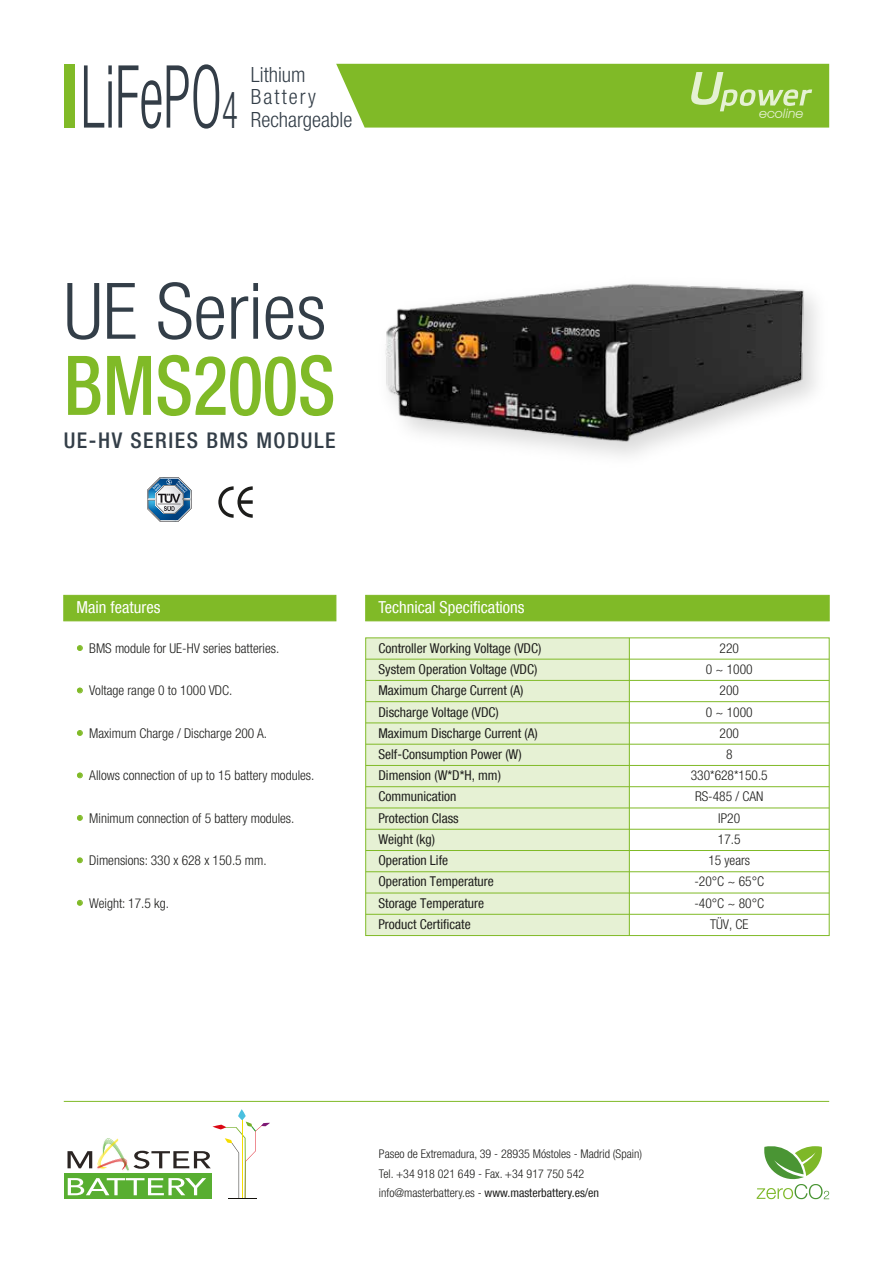
<style>
.page{position:relative;width:893px;height:1263px;background:#fff}
.page>*{position:absolute;margin:0;border:0;box-sizing:border-box;transform-origin:0 0}
.t1{font:300 condensed 87px "Helvetica Neue LT Com";color:#333d47;scale:.65 1}
.t2{font:500 condensed 82.5px "Helvetica Neue LT Com";color:#80ba27;scale:.88 1}
.t3{font:300 condensed 78px "Helvetica Neue LT Com";color:#333e48}
.t4{font:300 condensed 50.7px "Helvetica Neue LT Com";color:#333d47;scale:.65 1}
.t5{font:500 condensed 21.75px "Helvetica Neue LT Com";letter-spacing:.07em;color:#333e48}
.t6{font:300 condensed 21px/22.5px "Helvetica Neue LT Com";color:#333e48}
.t7{font:condensed 16.5px "Helvetica Neue LT Com";color:#fff}
.t8{font:condensed 13.5px/21.1px "Helvetica Neue LT Com";color:#1e1e1c}
.t9{font:300 condensed 13.5px "Helvetica Neue LT Com";color:#1d1d1b}
.t10{font:300 condensed 13.5px/21.1px "Helvetica Neue LT Com";color:#1e1e1c;text-align:center}
.t11{font:italic 13.05px "Avant Garde IT Cby BT";color:#fff}
.t12{font:300 condensed 12px/19.5px "Helvetica Neue LT Com";color:#1e1e1c}
.s1{color:#80ba27}
.s2{font-weight:400}
</style>
<div class="page">
<div style="left:366px;top:638px;width:263px;height:297px;background:#e6f1d4"></div>
<div style="left:64px;top:64px;width:10px;height:64px;background:#80ba27"></div>
<hr style="left:64px;top:1101px;width:765px;height:1px;background:#80ba27">
<svg style="left:336px;top:64px;width:493px;height:64px"></svg>
<svg style="left:77px;top:645px;width:6px;height:6px"></svg>
<svg style="left:77px;top:687px;width:6px;height:7px"></svg>
<svg style="left:77px;top:730px;width:6px;height:6px"></svg>
<svg style="left:77px;top:772px;width:6px;height:7px"></svg>
<svg style="left:77px;top:815px;width:6px;height:6px"></svg>
<svg style="left:77px;top:857px;width:6px;height:7px"></svg>
<svg style="left:77px;top:899px;width:6px;height:7px"></svg>
<div style="left:63px;top:595px;width:273px;height:26px;background:#80ba27"></div>
<div style="left:365px;top:637px;width:465px;height:299px;border:1px solid #80ba27"></div>
<hr style="left:629px;top:638px;width:1px;height:297px;background:#80ba27">
<hr style="left:366px;top:659px;width:463px;height:1px;background:#80ba27">
<hr style="left:366px;top:680px;width:463px;height:1px;background:#80ba27">
<hr style="left:366px;top:701px;width:463px;height:1px;background:#80ba27">
<div style="left:365px;top:595px;width:465px;height:26px;background:#80ba27"></div>
<hr style="left:366px;top:722px;width:463px;height:1px;background:#80ba27">
<hr style="left:366px;top:744px;width:463px;height:1px;background:#80ba27">
<div style="left:64px;top:1173px;width:148px;height:26px;background:linear-gradient(to bottom,#58ae31,#58ae31)"></div>
<hr style="left:242px;top:1119px;width:1px;height:80px;background:#f5dd00">
<svg style="left:238px;top:1109px;width:8px;height:11px"></svg>
<svg style="left:68px;top:1121px;width:202px;height:78px"></svg>
<hr style="left:366px;top:765px;width:463px;height:1px;background:#80ba27">
<hr style="left:366px;top:786px;width:463px;height:1px;background:#80ba27">
<hr style="left:366px;top:807px;width:463px;height:1px;background:#80ba27">
<hr style="left:366px;top:829px;width:463px;height:1px;background:#80ba27">
<hr style="left:366px;top:850px;width:463px;height:1px;background:#80ba27">
<hr style="left:366px;top:871px;width:463px;height:1px;background:#80ba27">
<hr style="left:366px;top:893px;width:463px;height:1px;background:#80ba27">
<hr style="left:366px;top:914px;width:463px;height:1px;background:#80ba27">
<svg style="left:218px;top:486px;width:35px;height:32px"></svg>
<svg style="left:147px;top:477px;width:45px;height:45px"></svg>
<svg style="left:757px;top:1146px;width:72px;height:53px"></svg>
<img style="left:384px;top:281px;width:427px;height:161px">
<h1 class="t1" style="left:81px;top:47px;width:219px">LiFePO</h1>
<h3 class="t4" style="left:222px;top:81px;width:26px">4</h3>
<h3 class="t6" style="left:251px;top:63px;width:103px">Lithium<br>Battery<br>Rechargeable</h3>
<h3 class="t3" style="left:64px;top:266px;width:264px">UE Series</h3>
<h2 class="t2" style="left:64px;top:336px;width:310px">BMS200S</h2>
<h3 class="t5" style="left:64px;top:427px;width:273px">UE-HV SERIES BMS MODULE</h3>
<p class="t7" style="left:77px;top:598px;width:85px">Main features</p>
<p class="t7" style="left:378px;top:598px;width:148px">Technical Specifications</p>
<p class="t8" style="left:378px;top:637px;width:164px">Controller Working Voltage (VDC)<br>System Operation Voltage (VDC)<br>Maximum Charge Current (A)<br>Discharge Voltage (VDC)<br>Maximum Discharge Current (A)<br>Self-Consumption Power (W)<br>Dimension (W*D*H, mm)<br>Communication<br>Protection Class<br>Weight (kg)<br>Operation Life<br>Operation Temperature<br>Storage Temperature<br>Product Certificate</p>
<p class="t9" style="left:77px;top:640px;width:204px"><span class="s1">•</span> BMS module for UE-HV series batteries.</p>
<p class="t9" style="left:77px;top:683px;width:157px"><span class="s1">•</span> Voltage range 0 to 1000 VDC.</p>
<p class="t9" style="left:77px;top:725px;width:192px"><span class="s1">•</span> Maximum Charge / Discharge 200 A.</p>
<p class="t9" style="left:77px;top:768px;width:239px"><span class="s1">•</span> Allows connection of up to 15 battery modules.</p>
<p class="t9" style="left:77px;top:810px;width:219px"><span class="s1">•</span> Minimum connection of 5 battery modules.</p>
<p class="t9" style="left:77px;top:852px;width:192px"><span class="s1">•</span> Dimensions: 330 x 628 x 150.5 mm.</p>
<p class="t9" style="left:77px;top:895px;width:94px"><span class="s1">•</span> Weight: 17.5 kg.</p>
<p class="t11" style="left:759px;top:105px;width:46px">ecoline</p>
<p class="t10" style="left:691px;top:637px;width:79px">220<br>0 ~ 1000<br>200<br>0 ~ 1000<br>200<br>8<br>330*628*150.5<br>RS-485 / CAN<br>IP20<br>17.5<br>15 years<br>-20°C ~ 65°C -40°C ~ 80°C<br>TÜV, CE</p>
<p class="t12" style="left:379px;top:1144px;width:265px">Paseo de Extremadura, 39 - 28935 Móstoles - Madrid (Spain)<br>Tel. +34 918 021 649 - Fax. +34 917 750 542 info@masterbattery.es - <span class="s2">www.masterbattery.es/en</span></p>
</div>
